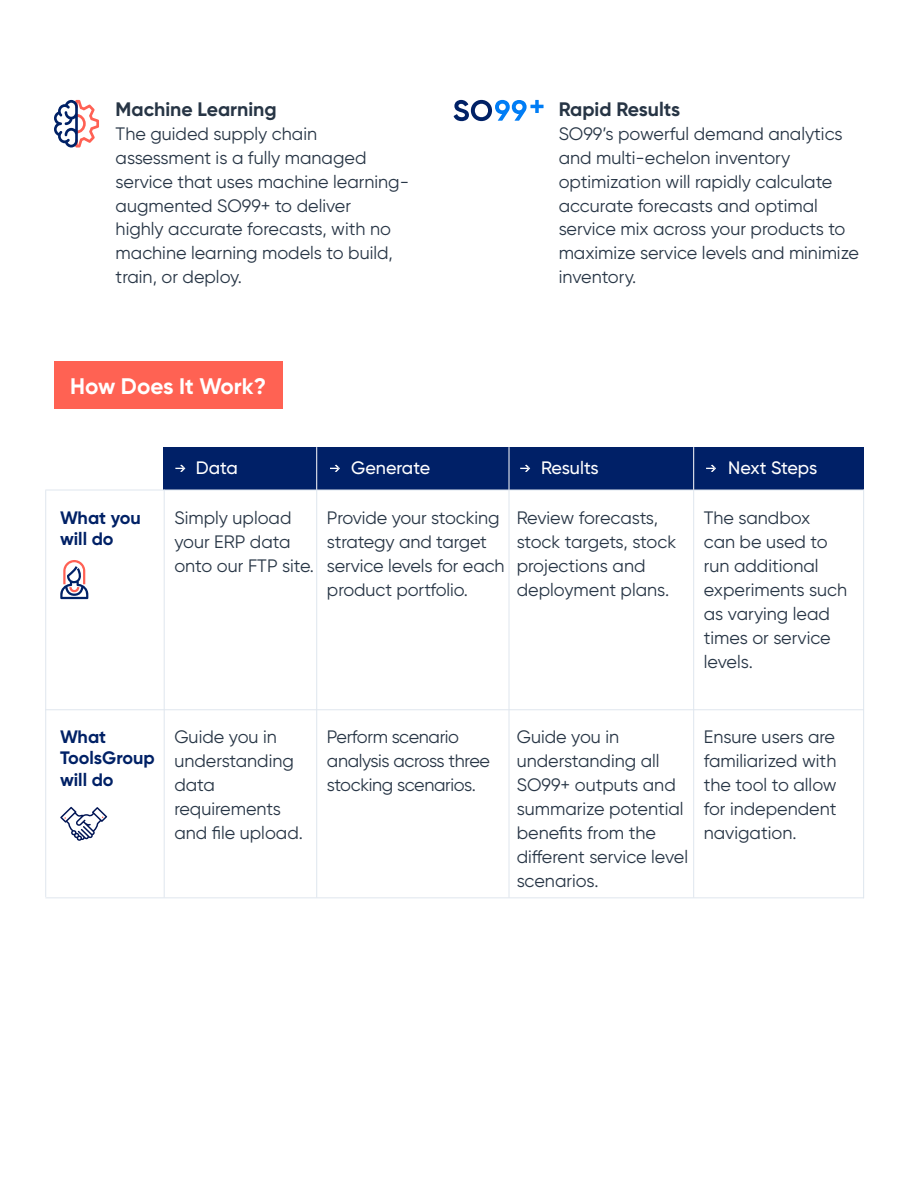
<style>
.page{position:relative;width:918px;height:1188px;background:#fff}
.page>*{position:absolute;margin:0;border:0;box-sizing:border-box;transform-origin:0 0}
.t1{font:700 22.5px "Gilroy";color:#fff}
.t2{font:700 19.5px "Gilroy";color:#273545}
.t3{font:18px/24px "Gilroy";color:#283646}
.t4{font:18px/24px "Gilroy";letter-spacing:-.02em;color:#283646}
.t5{font:700 18px/21.6px "Gilroy";color:#002166}
.t6{font:500 18px "Gilroy";color:#fff}
</style>
<div class="page">
<div style="left:54px;top:361px;width:229px;height:48px;background:#ff6253"></div>
<div style="left:164px;top:447px;width:700px;height:43px;background:#002067"></div>
<svg style="left:60px;top:560px;width:28px;height:39px"></svg>
<svg style="left:60px;top:807px;width:47px;height:34px"></svg>
<hr style="left:164px;top:490px;width:1px;height:408px;background:#dfe6ee">
<hr style="left:45px;top:490px;width:1px;height:407px;background:#dfe6ee">
<hr style="left:316px;top:490px;width:1px;height:408px;background:#dfe6ee">
<hr style="left:863px;top:490px;width:1px;height:408px;background:#dfe6ee">
<hr style="left:45px;top:897px;width:819px;height:1px;background:#dfe6ee">
<hr style="left:45px;top:709px;width:819px;height:1px;background:#dfe6ee">
<hr style="left:45px;top:490px;width:819px;height:1px;background:#dfe6ee">
<hr style="left:509px;top:490px;width:1px;height:408px;background:#dfe6ee">
<hr style="left:693px;top:490px;width:1px;height:408px;background:#dfe6ee">
<hr style="left:693px;top:447px;width:1px;height:43px;background:#fff">
<hr style="left:509px;top:447px;width:1px;height:43px;background:#fff">
<hr style="left:316px;top:447px;width:1px;height:43px;background:#fff">
<svg style="left:54px;top:100px;width:45px;height:48px"></svg>
<svg style="left:454px;top:99px;width:90px;height:22px"></svg>
<svg style="left:175px;top:465px;width:10px;height:7px"></svg>
<svg style="left:330px;top:465px;width:10px;height:7px"></svg>
<svg style="left:520px;top:465px;width:10px;height:7px"></svg>
<svg style="left:706px;top:465px;width:10px;height:7px"></svg>
<p class="t2" style="left:116px;top:97px;width:163px">Machine Learning</p>
<p class="t3" style="left:116px;top:121px;width:295px">The guided supply chain assessment is a fully managed service that uses machine learning&shy;augmented SO99+ to deliver<br>highly accurate forecasts, with no machine learning models to build, train, or deploy.</p>
<p class="t1" style="left:70px;top:372px;width:198px">How Does It Work?</p>
<p class="t2" style="left:559px;top:97px;width:123px">Rapid Results</p>
<p class="t3" style="left:559px;top:121px;width:302px">SO99’s powerful demand analytics and multi-echelon inventory optimization will rapidly calculate accurate forecasts and optimal service mix across your products to maximize service levels and minimize inventory.</p>
<p class="t6" style="left:196px;top:457px;width:44px">Data</p>
<p class="t6" style="left:351px;top:457px;width:80px">Generate</p>
<p class="t6" style="left:541px;top:457px;width:59px">Results</p>
<p class="t6" style="left:728px;top:457px;width:91px">Next Steps</p>
<p class="t5" style="left:60px;top:507px;width:82px">What you will do</p>
<p class="t3" style="left:174px;top:505px;width:141px">Simply upload your ERP data onto our FTP site.</p>
<p class="t3" style="left:327px;top:505px;width:179px">Provide your stocking strategy and target service levels for each product portfolio.</p>
<p class="t3" style="left:517px;top:505px;width:161px">Review forecasts, stock targets, stock projections and deployment plans.</p>
<p class="t3" style="left:704px;top:505px;width:145px">The sandbox<br>can be used to run additional experiments such as varying lead times or service levels.</p>
<p class="t5" style="left:60px;top:726px;width:96px">What<br>ToolsGroup will do</p>
<p class="t3" style="left:174px;top:724px;width:130px">Guide you in understanding data requirements and file upload.</p>
<p class="t4" style="left:327px;top:724px;width:165px">Perform scenario analysis across three stocking scenarios.</p>
<p class="t3" style="left:517px;top:724px;width:173px">Guide you in understanding all<br>SO99+ outputs and summarize potential benefits from the different service level scenarios.</p>
<p class="t3" style="left:704px;top:724px;width:134px;text-align:justify">Ensure users are familiarized with the tool to allow for independent navigation.</p>
</div>
